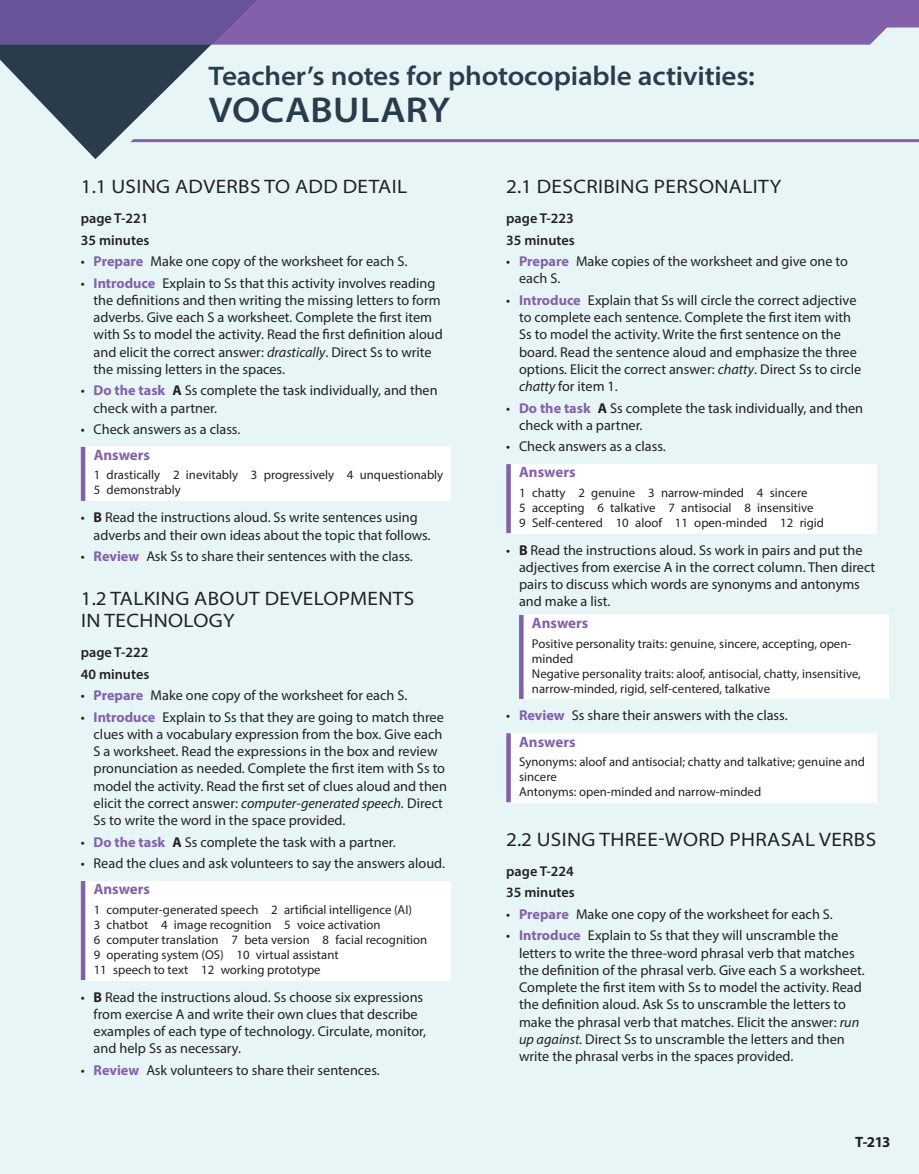
<style>
.page{position:relative;width:919px;height:1174px;background:#fff}
.page>*{position:absolute;margin:0;border:0;box-sizing:border-box;transform-origin:0 0}
.t1{font:600 semi-expanded 36px "Myriad Pro";letter-spacing:.01em;color:#293c4b}
.t2{font:600 semi-expanded 27px "Myriad Pro";letter-spacing:-.005em;color:#293c4b}
.t3{font:semi-expanded 19.5px/22.5px "Myriad Pro";letter-spacing:.02em;color:#231f20}
.t4{font:700 15px "Myriad Pro";color:#8361aa}
.t5{font:700 15px "Myriad Pro";color:#231f20}
.t6{font:14.25px/17.2px "Myriad Pro";color:#231f20}
.t7{font:600 14.25px/21.3px "Myriad Pro";color:#231f20}
.t8{font:12.75px/15px "Myriad Pro";color:#231f20}
.s1{font-weight:700;color:#8361aa}
.s2{font-style:italic}
.s3{font-weight:700}
</style>
<div class="page">
<div style="left:0;top:0;width:918px;height:1174px;background:#e7f5f6"></div>
<svg style="left:0;top:0;width:918px;height:159px"></svg>
<div style="left:83px;top:447px;width:368px;height:54px;background:#fff"></div>
<hr style="left:81px;top:447px;width:4px;height:54px;background:#8361aa">
<div style="left:83px;top:881px;width:368px;height:99px;background:#fff"></div>
<hr style="left:81px;top:881px;width:4px;height:99px;background:#8361aa">
<div style="left:508px;top:464px;width:368px;height:69px;background:#fff"></div>
<svg style="left:506px;top:464px;width:4px;height:69px"></svg>
<div style="left:521px;top:615px;width:368px;height:84px;background:#fff"></div>
<hr style="left:519px;top:615px;width:4px;height:84px;background:#8361aa">
<div style="left:508px;top:733px;width:368px;height:69px;background:#fff"></div>
<svg style="left:506px;top:733px;width:4px;height:69px"></svg>
<h2 class="t2" style="left:208px;top:58px;width:547px">Teacher’s notes for photocopiable activities:</h2>
<h1 class="t1" style="left:209px;top:87px;width:243px">VOCABULARY</h1>
<h3 class="t3" style="left:81px;top:175px;width:328px">1.1 USING ADVERBS TO ADD DETAIL</h3>
<p class="t7" style="left:81px;top:207px;width:70px">page T-221<br>35 minutes</p>
<p class="t6" style="left:81px;top:252px;width:328px">• <span class="s1">Prepare</span> Make one copy of the worksheet for each S.</p>
<p class="t6" style="left:94px;top:274px;width:351px;text-indent:-13px">• <span class="s1">Introduce</span> Explain to Ss that this activity involves reading the definitions and then writing the missing letters to form adverbs. Give each S a worksheet. Complete the first item with Ss to model the activity. Read the first definition aloud and elicit the correct answer: <span class="s2">drastically</span>. Direct Ss to write the missing letters in the spaces.</p>
<p class="t6" style="left:94px;top:382px;width:345px;text-indent:-13px">• <span class="s1">Do the task</span> <span class="s3">A</span> Ss complete the task individually, and then check with a partner.</p>
<p class="t6" style="left:81px;top:420px;width:161px">• Check answers as a class.</p>
<p class="t4" style="left:94px;top:445px;width:58px">Answers</p>
<p class="t8" style="left:94px;top:467px;width:351px">1 drastically 2 inevitably 3 progressively 4 unquestionably<br>5 demonstrably</p>
<p class="t6" style="left:94px;top:509px;width:338px;text-indent:-13px">• <span class="s3">B</span> Read the instructions aloud. Ss write sentences using adverbs and their own ideas about the topic that follows.</p>
<p class="t6" style="left:81px;top:547px;width:333px">• <span class="s1">Review</span> Ask Ss to share their sentences with the class.</p>
<h3 class="t3" style="left:81px;top:586px;width:335px">1.2 TALKING ABOUT DEVELOPMENTS<br>IN TECHNOLOGY</h3>
<p class="t7" style="left:81px;top:641px;width:70px">page T-222<br>40 minutes</p>
<p class="t6" style="left:81px;top:686px;width:328px">• <span class="s1">Prepare</span> Make one copy of the worksheet for each S.</p>
<p class="t6" style="left:94px;top:708px;width:355px;text-indent:-13px">• <span class="s1">Introduce</span> Explain to Ss that they are going to match three clues with a vocabulary expression from the box. Give each S a worksheet. Read the expressions in the box and review pronunciation as needed. Complete the first item with Ss to model the activity. Read the first set of clues aloud and then elicit the correct answer: <span class="s2">computer-generated speech.</span> Direct Ss to write the word in the space provided.</p>
<p class="t6" style="left:81px;top:833px;width:316px">• <span class="s1">Do the task</span> <span class="s3">A</span> Ss complete the task with a partner.</p>
<p class="t6" style="left:81px;top:854px;width:365px">• Read the clues and ask volunteers to say the answers aloud.</p>
<p class="t4" style="left:94px;top:879px;width:58px">Answers</p>
<p class="t8" style="left:94px;top:901px;width:335px">1 computer-generated speech 2 artificial intelligence (AI)<br>3 chatbot 4 image recognition 5 voice activation<br>6 computer translation 7 beta version 8 facial recognition 9 operating system (OS) 10 virtual assistant<br>11 speech to text 12 working prototype</p>
<p class="t6" style="left:94px;top:988px;width:334px;text-indent:-13px">• <span class="s3">B</span> Read the instructions aloud. Ss choose six expressions from exercise A and write their own clues that describe examples of each type of technology. Circulate, monitor, and help Ss as necessary.</p>
<p class="t6" style="left:81px;top:1061px;width:300px">• <span class="s1">Review</span> Ask volunteers to share their sentences.</p>
<h3 class="t3" style="left:506px;top:175px;width:276px">2.1 DESCRIBING PERSONALITY</h3>
<p class="t7" style="left:506px;top:207px;width:70px">page T-223<br>35 minutes</p>
<p class="t6" style="left:519px;top:252px;width:330px;text-indent:-13px">• <span class="s1">Prepare</span> Make copies of the worksheet and give one to each S.</p>
<p class="t6" style="left:519px;top:291px;width:344px;text-indent:-13px">• <span class="s1">Introduce</span> Explain that Ss will circle the correct adjective to complete each sentence. Complete the first item with Ss to model the activity. Write the first sentence on the board. Read the sentence aloud and emphasize the three options. Elicit the correct answer: <span class="s2">chatty</span>. Direct Ss to circle <span class="s2">chatty</span> for item 1.</p>
<p class="t6" style="left:519px;top:399px;width:345px;text-indent:-13px">• <span class="s1">Do the task</span> <span class="s3">A</span> Ss complete the task individually, and then check with a partner.</p>
<p class="t6" style="left:506px;top:438px;width:161px">• Check answers as a class.</p>
<p class="t4" style="left:519px;top:462px;width:58px">Answers</p>
<p class="t8" style="left:519px;top:485px;width:306px">1 chatty 2 genuine 3 narrow-minded 4 sincere<br>5 accepting 6 talkative 7 antisocial 8 insensitive<br>9 Self-centered 10 aloof 11 open-minded 12 rigid</p>
<p class="t6" style="left:519px;top:541px;width:358px;text-indent:-13px">• <span class="s3">B</span> Read the instructions aloud. Ss work in pairs and put the adjectives from exercise A in the correct column. Then direct pairs to discuss which words are synonyms and antonyms and make a list.</p>
<p class="t4" style="left:532px;top:613px;width:58px">Answers</p>
<p class="t8" style="left:532px;top:635px;width:330px">Positive personality traits: genuine, sincere, accepting, open&shy;minded<br>Negative personality traits: aloof, antisocial, chatty, insensitive, narrow-minded, rigid, self-centered, talkative</p>
<p class="t6" style="left:506px;top:707px;width:283px">• <span class="s1">Review</span> Ss share their answers with the class.</p>
<p class="t4" style="left:519px;top:731px;width:58px">Answers</p>
<p class="t8" style="left:519px;top:754px;width:347px">Synonyms: aloof and antisocial; chatty and talkative; genuine and sincere<br>Antonyms: open-minded and narrow-minded</p>
<h3 class="t3" style="left:506px;top:828px;width:371px">2.2 USING THREE-WORD PHRASAL VERBS</h3>
<p class="t7" style="left:506px;top:860px;width:70px">page T-224<br>35 minutes</p>
<p class="t6" style="left:506px;top:905px;width:328px">• <span class="s1">Prepare</span> Make one copy of the worksheet for each S.</p>
<p class="t6" style="left:519px;top:926px;width:347px;text-indent:-13px">• <span class="s1">Introduce</span> Explain to Ss that they will unscramble the letters to write the three-word phrasal verb that matches the definition of the phrasal verb. Give each S a worksheet.<br>Complete the first item with Ss to model the activity. Read the definition aloud. Ask Ss to unscramble the letters to make the phrasal verb that matches. Elicit the answer: <span class="s2">run up against.</span> Direct Ss to unscramble the letters and then write the phrasal verbs in the spaces provided.</p>
<p class="t5" style="left:855px;top:1132px;width:37px">T-213</p>
</div>
